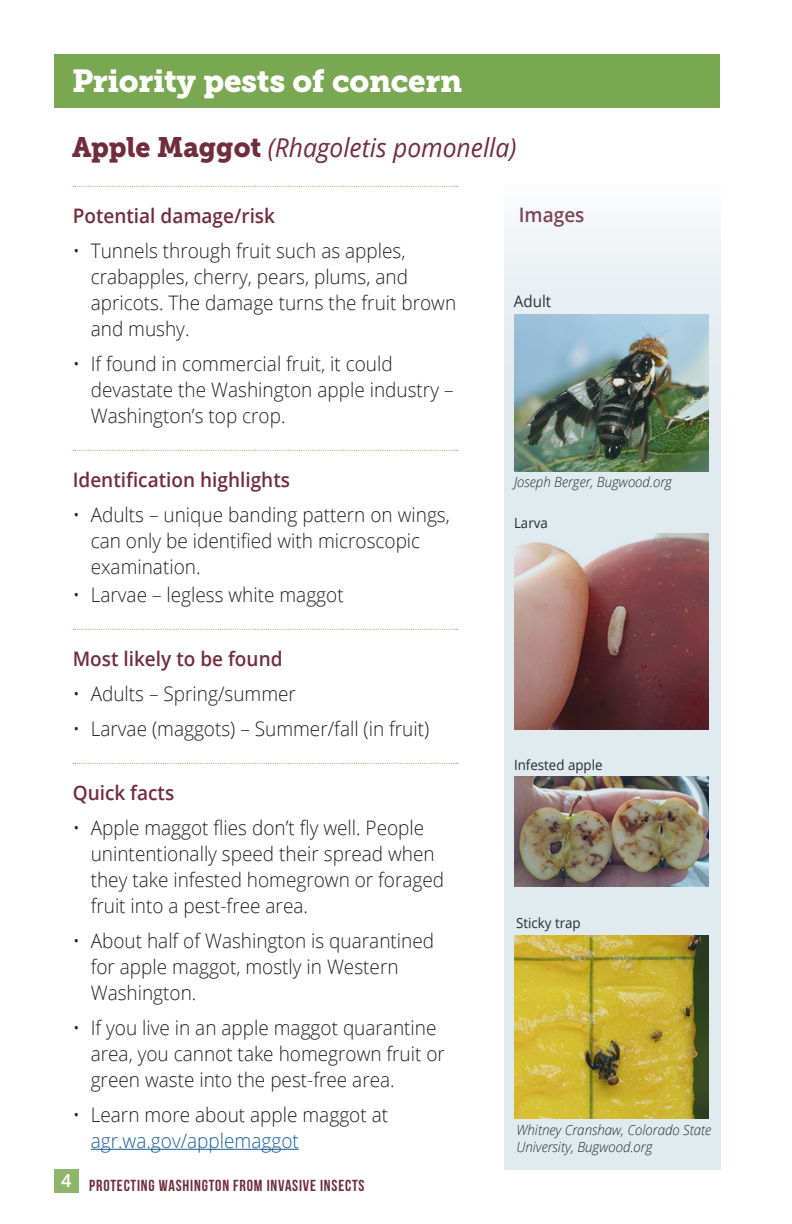
<style>
.page{position:relative;width:792px;height:1224px;background:#fff}
.page>*{position:absolute;margin:0;border:0;box-sizing:border-box;transform-origin:0 0}
.Subhead{font:31.6px "Museo Slab 900";letter-spacing:-.01em;color:#fff}
.StandardParagraph{font:italic 26px "Open Sans";color:#712d3e;scale:.95 1}
.t1{font:300 20px/26px "Open Sans";color:#231f20;scale:.95 1}
.PestSubheads{font:600 20px "Open Sans";color:#712d3e;scale:.95 1}
.StandardParagraph-2{font:600 20px "Open Sans";color:#712d3e;scale:.95 1}
.t2{font:600 18px "Open Sans";color:#fff}
.Heading{font:16px "Bebas Neue";letter-spacing:.05em;color:#712d3e}
.StandardParagraph-3{font:16px "Open Sans";color:#231f20;scale:.95 1}
.StandardParagraph-4{font:italic 300 14px/16.8px "Open Sans";color:#231f20;scale:.95 1}
.StandardParagraph-5{font:14px "Open Sans";color:#231f20;scale:.95 1}
.s1{font-family:"Museo Slab 900";font-style:normal;font-size:28px}
.s2{color:#175d9e}
</style>
<div class="page">
<div style="left:54px;top:54px;width:666px;height:53px;background:#7aa752"></div>
<svg style="left:73px;top:186px;width:385px;height:1px"></svg>
<svg style="left:73px;top:450px;width:385px;height:1px"></svg>
<svg style="left:73px;top:629px;width:385px;height:1px"></svg>
<svg style="left:73px;top:763px;width:385px;height:1px"></svg>
<hr style="left:91px;top:1149px;width:208px;height:1px;background:#175d9e">
<div style="left:54px;top:1169px;width:25px;height:23px;background:#8fb46c"></div>
<img style="left:505px;top:223px;width:216px;height:947px">
<p class="Subhead" style="left:72px;top:63px;width:392px">Priority pests of concern</p>
<p class="StandardParagraph" style="left:72px;top:130px;width:469px"><span class="s1">Apple Maggot</span> (Rhagoletis pomonella)</p>
<p class="PestSubheads" style="left:73px;top:202px;width:215px">Potential damage/risk</p>
<p class="t1" style="left:91px;top:237px;width:386px;text-indent:-18px">• Tunnels through fruit such as apples, crabapples, cherry, pears, plums, and apricots. The damage turns the fruit brown and mushy.</p>
<p class="t1" style="left:91px;top:350px;width:383px;text-indent:-18px">• If found in commercial fruit, it could devastate the Washington apple industry –<br>Washington’s top crop.</p>
<p class="PestSubheads" style="left:73px;top:466px;width:230px">Identification highlights</p>
<p class="t1" style="left:91px;top:501px;width:380px;text-indent:-18px">• Adults – unique banding pattern on wings, can only be identified with microscopic examination.</p>
<p class="t1" style="left:73px;top:581px;width:287px">• Larvae – legless white maggot</p>
<p class="PestSubheads" style="left:73px;top:645px;width:222px">Most likely to be found</p>
<p class="t1" style="left:73px;top:680px;width:236px">• Adults – Spring/summer</p>
<p class="t1" style="left:73px;top:715px;width:377px">• Larvae (maggots) – Summer/fall (in fruit)</p>
<p class="PestSubheads" style="left:73px;top:779px;width:108px">Quick facts</p>
<p class="t1" style="left:91px;top:814px;width:374px;text-indent:-18px">• Apple maggot flies don’t fly well. People unintentionally speed their spread when they take infested homegrown or foraged fruit into a pest-free area.</p>
<p class="t1" style="left:91px;top:927px;width:363px;text-indent:-18px">• About half of Washington is quarantined for apple maggot, mostly in Western<br>Washington.</p>
<p class="t1" style="left:91px;top:1014px;width:374px;text-indent:-18px">• If you live in an apple maggot quarantine area, you cannot take homegrown fruit or green waste into the pest-free area.</p>
<p class="t1" style="left:91px;top:1101px;width:315px;text-indent:-18px">• Learn more about apple maggot at <span class="s2">agr.wa.gov/applemaggot</span></p>
<p class="t2" style="left:61px;top:1168px;width:12px">4</p>
<p class="Heading" style="left:89px;top:1177px;width:277px">PROTECTING WASHINGTON FROM INVASIVE INSECTS</p>
<p class="StandardParagraph-2" style="left:519px;top:201px;width:71px">Images</p>
<p class="StandardParagraph-3" style="left:514px;top:291px;width:41px">Adult</p>
<p class="StandardParagraph-4" style="left:514px;top:473px;width:168px">Joseph Berger, Bugwood.org</p>
<p class="StandardParagraph-5" style="left:514px;top:514px;width:37px">Larva</p>
<p class="StandardParagraph-5" style="left:514px;top:755px;width:95px">Infested apple</p>
<p class="StandardParagraph-5" style="left:516px;top:913px;width:69px">Sticky trap</p>
<p class="StandardParagraph-4" style="left:516px;top:1121px;width:206px">Whitney Cranshaw, Colorado State<br>University, Bugwood.org</p>
</div>
